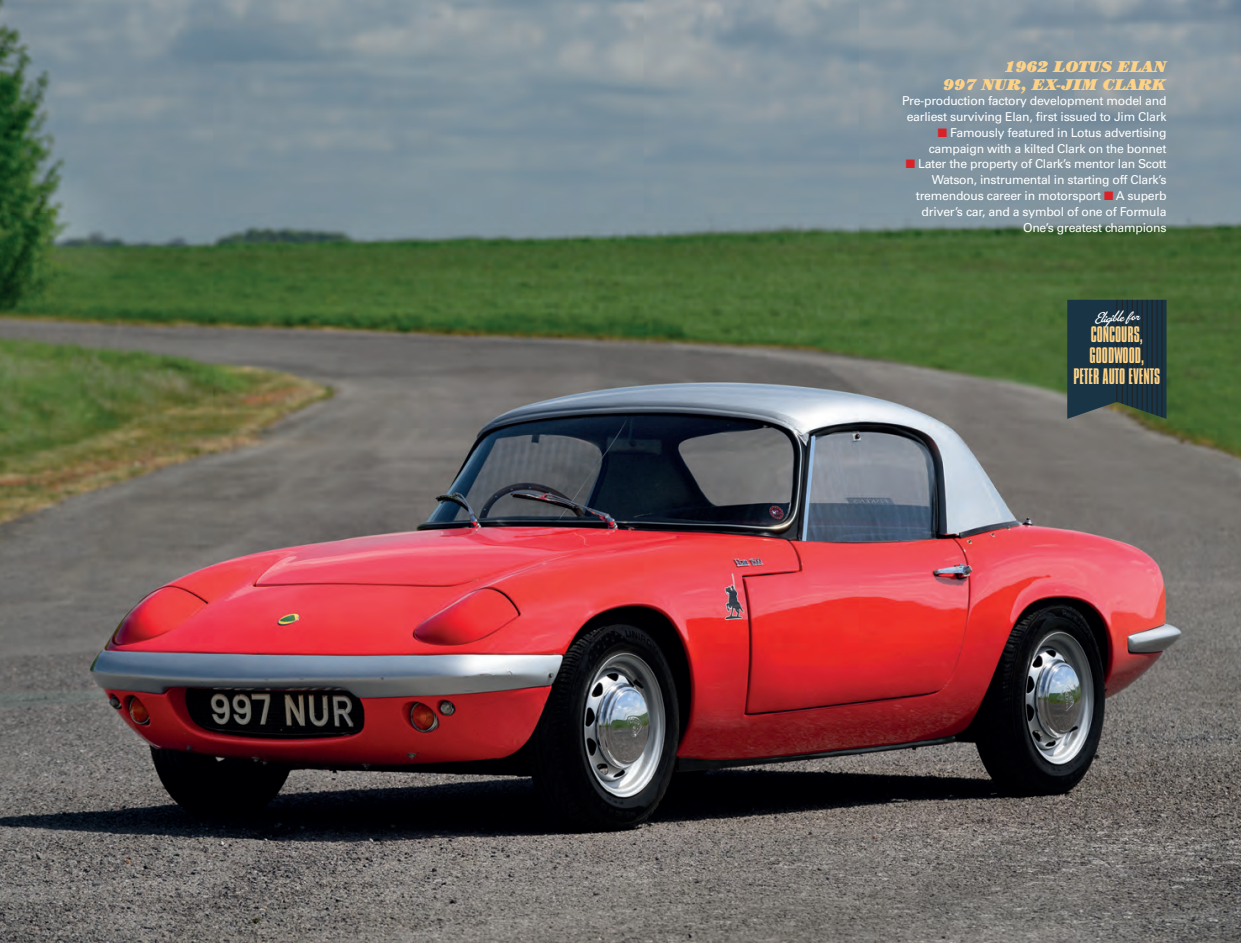
<style>
.page{position:relative;width:1241px;height:943px;background:#fff}
.page>*{position:absolute;margin:0;border:0;box-sizing:border-box;transform-origin:0 0}
.t1{font:300 19.25px/21px "Compacta BT";color:#fed286;text-align:center}
.t2{font:italic 900 15.75px/17.5px "Century IT Cby BT";color:#fed286;text-align:right}
.t3{font:15.75px "Las Vegas Fabulous";color:#fff}
.t4{font:12.25px/15.8px "Univers";letter-spacing:-.02em;color:#fff;text-align:right}
.t5{font:12.25px/15.8px "Univers LT Std";letter-spacing:-.02em;color:#fff;text-align:right}
.s1{color:#da2128}
.s2{font-family:"Univers"}
</style>
<div class="page">
<img style="left:0;top:0;width:1240px;height:943px">
<svg style="left:1067px;top:300px;width:99px;height:119px;background:#203742"></svg>
<hr style="left:1116px;top:300px;width:1px;height:102px;background:#231f20">
<hr style="left:1121px;top:300px;width:1px;height:104px;background:#231f20">
<hr style="left:1126px;top:300px;width:1px;height:105px;background:#231f20">
<hr style="left:1131px;top:300px;width:1px;height:107px;background:#231f20">
<hr style="left:1136px;top:300px;width:1px;height:108px;background:#231f20">
<hr style="left:1141px;top:300px;width:1px;height:110px;background:#231f20">
<hr style="left:1146px;top:300px;width:1px;height:112px;background:#231f20">
<hr style="left:1151px;top:300px;width:1px;height:114px;background:#231f20">
<hr style="left:1156px;top:300px;width:1px;height:115px;background:#231f20">
<hr style="left:1161px;top:300px;width:1px;height:117px;background:#231f20">
<p class="t2" style="left:943px;top:58px;width:224px">1962 LOTUS ELAN<br>997 NUR, EX-JIM CLARK</p>
<p class="t4" style="left:902px;top:93px;width:266px;text-align:center">Pre-production factory development model and earliest surviving Elan, first issued to Jim Clark</p>
<p class="t4" style="left:928px;top:125px;width:239px"><span class="s1">■</span> Famously featured in Lotus advertising campaign with a kilted Clark on the bonnet</p>
<p class="t5" style="left:905px;top:156px;width:262px"><span class="s1">■</span> Later the property of Clark’s mentor Ian Scott<br>Watson, instrumental in starting off Clark’s tremendous career in motorsport <span class="s1">■</span> <span class="s2">A superb</span></p>
<p class="t4" style="left:921px;top:204px;width:246px">driver’s car, and a symbol of one of Formula<br>One’s greatest champions</p>
<p class="t3" style="left:1093px;top:309px;width:46px;rotate:-4deg">Eligible for</p>
<h1 class="t1" style="left:1073px;top:325px;width:88px">CONCOURS,<br>GOODWOOD,<br>PETER AUTO EVENTS</h1>
</div>
